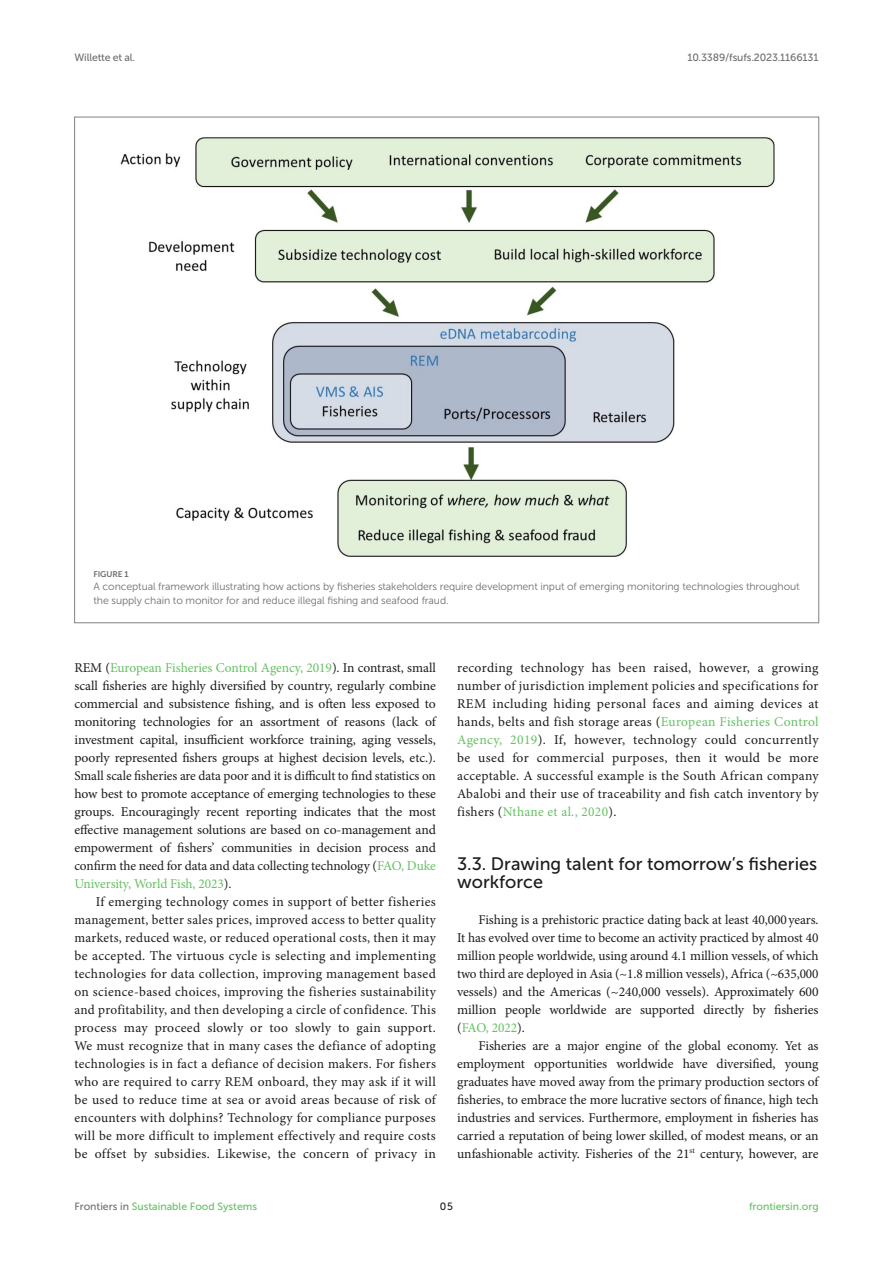
<style>
.page{position:relative;width:893px;height:1263px;background:#fff}
.page>*{position:absolute;margin:0;border:0;box-sizing:border-box;transform-origin:0 0}
.HEAD_2{font:18px/18px "Museo Sans 500";color:#1b1c1b}
.TEXT{font:13.5px/18px "Minion Pro";letter-spacing:.005em;color:#1b1c1b;text-align:justify}
.TEXT_FLUSH{font:13.5px/18px "Minion Pro";letter-spacing:-.005em;color:#1b1c1b;text-align:justify}
.FIG_LEG{font:10.5px/13.5px "Museo Sans 300";letter-spacing:-.01em;color:#706f70}
.t1{font:10.5px "Museo Sans 500";color:#65c161}
.t2{font:10.5px "Museo Sans 500";letter-spacing:-.015em;color:#706f70}
.t3{font:10.5px "Museo Sans 500";color:#1b1c1b}
.FIG_HD{font:8.25px "Museo Sans 700";letter-spacing:-.01em;color:#706f70}
.s1{color:#65c161}
.s2{color:#706f70}
</style>
<div class="page">
<img style="left:120px;top:137px;width:655px;height:420px">
<p class="t2" style="left:74px;top:51px;width:62px">Willette et al.</p>
<p class="t2" style="left:687px;top:51px;width:133px">10.3389/fsufs.2023.1166131</p>
<p class="FIG_HD" style="left:94px;top:569px;width:37px">FIGURE 1</p>
<p class="FIG_LEG" style="left:94px;top:580px;width:708px">A conceptual framework illustrating how actions by fisheries stakeholders require development input of emerging monitoring technologies throughout the supply chain to monitor for and reduce illegal fishing and seafood fraud.</p>
<p class="TEXT" style="left:74px;top:659px;width:363px">REM (<span class="s1">European Fisheries Control Agency, 2019</span>). In contrast, small scall fisheries are highly diversified by country, regularly combine commercial and subsistence fishing, and is often less exposed to monitoring technologies for an assortment of reasons (lack of investment capital, insufficient workforce training, aging vessels, poorly represented fishers groups at highest decision levels, etc.).<br>Small scale fisheries are data poor and it is difficult to find statistics on how best to promote acceptance of emerging technologies to these groups. Encouragingly recent reporting indicates that the most effective management solutions are based on co-management and empowerment of fishers’ communities in decision process and confirm the need for data and data collecting technology (<span class="s1">FAO, Duke University, World Fish, 2023</span>).</p>
<p class="TEXT" style="left:74px;top:893px;width:363px;text-indent:21px">If emerging technology comes in support of better fisheries management, better sales prices, improved access to better quality markets, reduced waste, or reduced operational costs, then it may be accepted. The virtuous cycle is selecting and implementing technologies for data collection, improving management based on science-based choices, improving the fisheries sustainability and profitability, and then developing a circle of confidence. This process may proceed slowly or too slowly to gain support.<br>We must recognize that in many cases the defiance of adopting technologies is in fact a defiance of decision makers. For fishers who are required to carry REM onboard, they may ask if it will be used to reduce time at sea or avoid areas because of risk of encounters with dolphins? Technology for compliance purposes will be more difficult to implement effectively and require costs be offset by subsidies. Likewise, the concern of privacy in</p>
<p class="TEXT" style="left:457px;top:659px;width:363px">recording technology has been raised, however, a growing number of jurisdiction implement policies and specifications for REM including hiding personal faces and aiming devices at hands, belts and fish storage areas (<span class="s1">European Fisheries Control Agency, 2019</span>). If, however, technology could concurrently be used for commercial purposes, then it would be more acceptable. A successful example is the South African company Abalobi and their use of traceability and fish catch inventory by fishers (<span class="s1">Nthane et al., 2020</span>).</p>
<p class="HEAD_2" style="left:457px;top:855px;width:362px">3.3. Drawing talent for tomorrow’s fisheries workforce</p>
<p class="TEXT_FLUSH" style="left:457px;top:911px;width:363px;text-indent:21px">Fishing is a prehistoric practice dating back at least 40,000years.<br>It has evolved over time to become an activity practiced by almost 40 million people worldwide, using around 4.1 million vessels, of which two third are deployed in Asia (~1.8 million vessels), Africa (~635,000 vessels) and the Americas (~240,000 vessels). Approximately 600 million people worldwide are supported directly by fisheries (<span class="s1">FAO, 2022</span>).</p>
<p class="TEXT" style="left:457px;top:1037px;width:363px;text-indent:21px">Fisheries are a major engine of the global economy. Yet as employment opportunities worldwide have diversified, young graduates have moved away from the primary production sectors of fisheries, to embrace the more lucrative sectors of finance, high tech industries and services. Furthermore, employment in fisheries has carried a reputation of being lower skilled, of modest means, or an unfashionable activity. Fisheries of the 21<sup>st</sup> century, however, are</p>
<p class="t1" style="left:74px;top:1200px;width:184px"><span class="s2">Frontiers in</span> Sustainable Food Systems</p>
<p class="t3" style="left:440px;top:1200px;width:14px">05</p>
<p class="t1" style="left:749px;top:1200px;width:71px">frontiersin.org</p>
</div>
